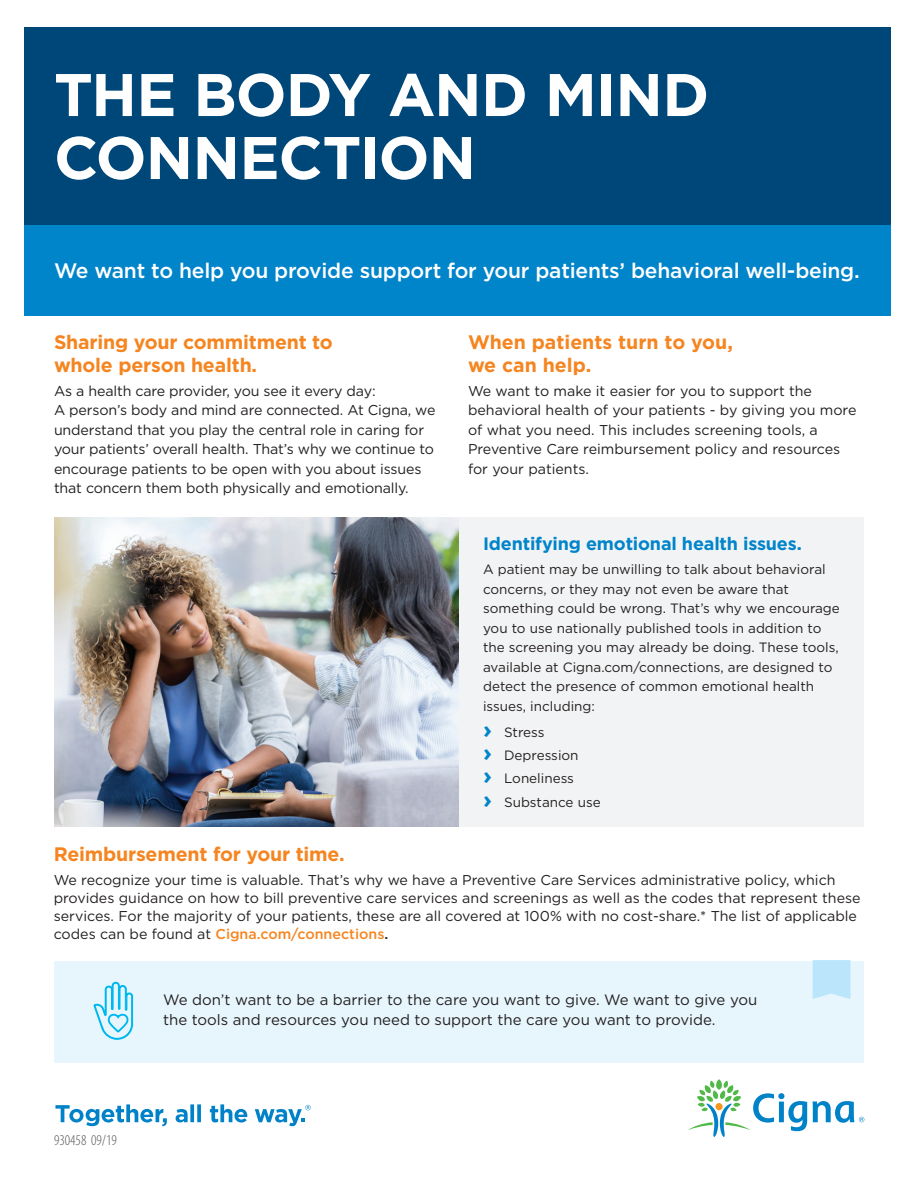
<style>
.page{position:relative;width:918px;height:1188px;background:#fff}
.page>*{position:absolute;margin:0;border:0;box-sizing:border-box;transform-origin:0 0}
.t1{font:700 60px/63px "Gotham";letter-spacing:-.015em;color:#fff}
.t2{font:500 21px "Gotham";letter-spacing:-.01em;color:#fff}
.t3{font:700 19.5px/22.5px "Gotham";letter-spacing:-.01em;color:#f58520}
.t4{font:700 18px "Gotham";letter-spacing:-.01em;color:#0084ca}
.t5{font:15px/19.5px "Gotham";color:#231f20}
.t6{font:300 condensed 15px "Myriad Pro";color:#57585a}
.t7{font:14.25px/19.5px "Gotham";letter-spacing:-.005em;color:#231f20}
.t8{font:13.5px/19.5px "Gotham";color:#231f20}
.s1{font-weight:700;font-size:24px;color:#0084ca}
.s2{font-weight:500;color:#f58520}
.s3{font-weight:500}
</style>
<div class="page">
<div style="left:54px;top:961px;width:810px;height:102px;background:#e7f6fd"></div>
<svg style="left:55px;top:1104px;width:112px;height:22px"></svg>
<svg style="left:176px;top:1104px;width:25px;height:18px"></svg>
<svg style="left:210px;top:1104px;width:37px;height:19px"></svg>
<svg style="left:255px;top:1105px;width:56px;height:21px"></svg>
<svg style="left:688px;top:1079px;width:176px;height:58px"></svg>
<div style="left:25px;top:27px;width:866px;height:204px;background:#004779"></div>
<div style="left:25px;top:225px;width:866px;height:90px;background:#0084ca"></div>
<div style="left:459px;top:517px;width:405px;height:309px;background:#f2f3f4"></div>
<img style="left:54px;top:517px;width:405px;height:309px">
<svg style="left:813px;top:960px;width:37px;height:39px"></svg>
<svg style="left:94px;top:982px;width:39px;height:58px"></svg>
<h1 class="t1" style="left:54px;top:63px;width:657px">THE BODY AND MIND<br>CONNECTION</h1>
<h2 class="t2" style="left:54px;top:256px;width:807px">We want to help you provide support for your patients’ behavioral well-being.</h2>
<h3 class="t3" style="left:54px;top:331px;width:280px">Sharing your commitment to whole person health.</h3>
<p class="t7" style="left:54px;top:381px;width:383px">As a health care provider, you see it every day:<br>A person’s body and mind are connected. At Cigna, we understand that you play the central role in caring for your patients’ overall health. That’s why we continue to encourage patients to be open with you about issues that concern them both physically and emotionally.</p>
<h3 class="t3" style="left:468px;top:331px;width:266px">When patients turn to you, we can help.</h3>
<p class="t7" style="left:468px;top:381px;width:390px">We want to make it easier for you to support the behavioral health of your patients - by giving you more of what you need. This includes screening tools, a Preventive Care reimbursement policy and resources for your patients.</p>
<p class="t4" style="left:483px;top:532px;width:320px">Identifying emotional health issues.</p>
<p class="t8" style="left:483px;top:560px;width:358px">A patient may be unwilling to talk about behavioral concerns, or they may not even be aware that something could be wrong. That’s why we encourage you to use nationally published tools in addition to the screening you may already be doing. These tools, available at Cigna.com/connections, are designed to detect the presence of common emotional health issues, including:</p>
<p class="t8" style="left:483px;top:720px;width:119px;line-height:23.5px"><span class="s1">›</span> Stress<br><span class="s1">›</span> Depression<br><span class="s1">›</span> Loneliness<br><span class="s1">›</span> Substance use</p>
<h3 class="t3" style="left:54px;top:843px;width:293px">Reimbursement for your time.</h3>
<p class="t7" style="left:54px;top:871px;width:808px;line-height:18px">We recognize your time is valuable. That’s why we have a Preventive Care Services administrative policy, which provides guidance on how to bill preventive care services and screenings as well as the codes that represent these services. For the majority of your patients, these are all covered at 100% with no cost-share.* The list of applicable codes can be found at <span class="s2">Cigna.com/connections</span><span class="s3">.</span></p>
<p class="t6" style="left:54px;top:1132px;width:64px">930458 09/19</p>
<p class="t5" style="left:163px;top:990px;width:596px">We don’t want to be a barrier to the care you want to give. We want to give you the tools and resources you need to support the care you want to provide.</p>
</div>
